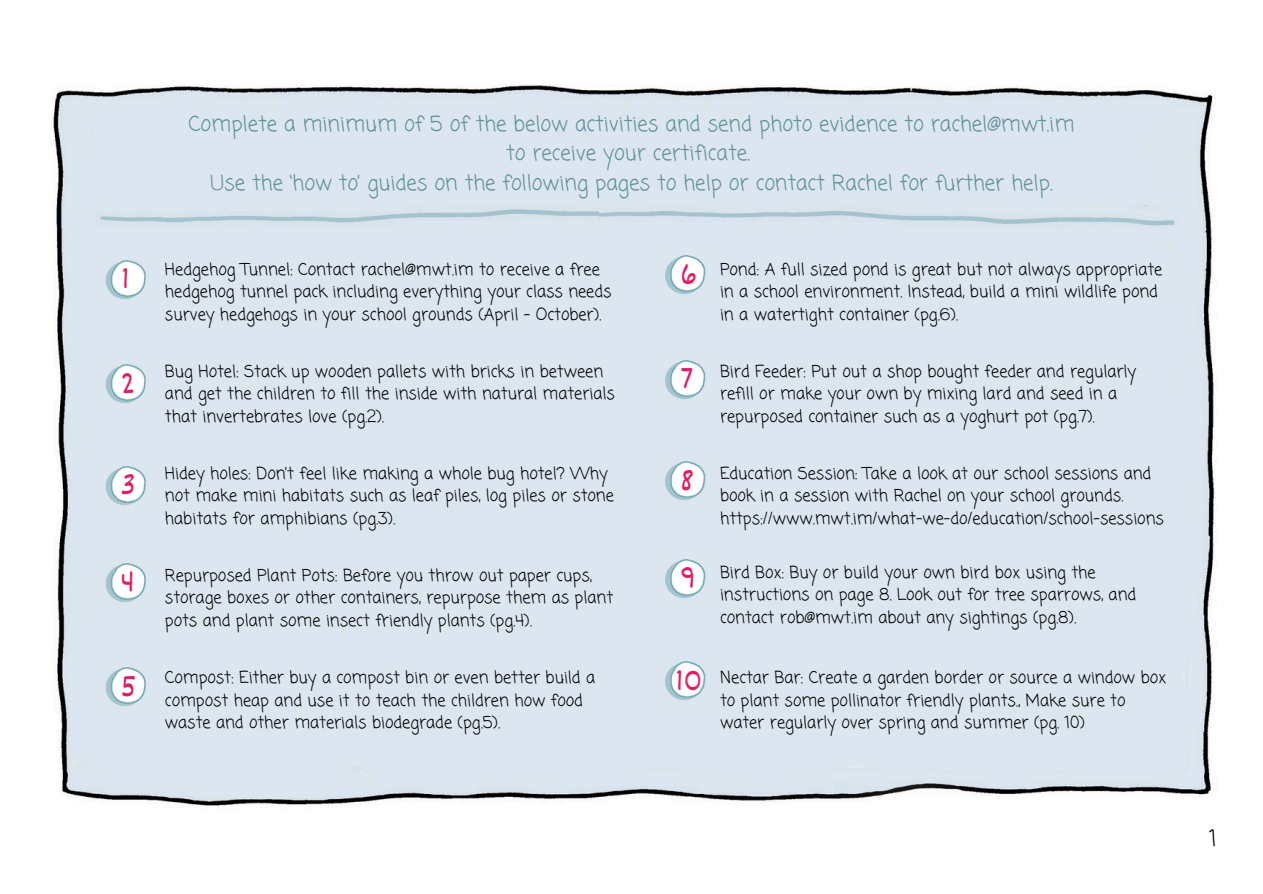
<style>
.page{position:relative;width:1263px;height:894px;background:#fff}
.page>*{position:absolute;margin:0;border:0;box-sizing:border-box;transform-origin:0 0}
.t1{font:29.7px "Dekko";color:#e11e64}
.t2{font:22.5px "Coming Soon";color:#000}
.t3{font:21px/29.2px "Coming Soon";color:#60909a;text-align:center}
.t4{font:16.5px/22.5px "Coming Soon";color:#000}
</style>
<div class="page">
<img style="left:53px;top:85px;width:1162px;height:721px">
<div style="left:68px;top:171px;width:1055px;height:569px;background:#dce6f0"></div>
<div style="left:1016px;top:627px;width:182px;height:156px;background:#dce6f0"></div>
<img style="left:89px;top:203px;width:604px;height:25px">
<img style="left:102px;top:363px;width:47px;height:45px">
<div style="left:114px;top:369px;width:27px;height:26px;background:#fff;border-radius:50%"></div>
<img style="left:102px;top:464px;width:47px;height:45px">
<div style="left:114px;top:470px;width:27px;height:27px;background:#fff;border-radius:50%"></div>
<img style="left:102px;top:561px;width:47px;height:45px">
<div style="left:114px;top:568px;width:27px;height:26px;background:#fff;border-radius:50%"></div>
<img style="left:102px;top:258px;width:47px;height:45px">
<div style="left:114px;top:265px;width:27px;height:26px;background:#fff;border-radius:50%"></div>
<img style="left:662px;top:358px;width:47px;height:45px">
<div style="left:674px;top:364px;width:26px;height:27px;background:#fff;border-radius:50%"></div>
<img style="left:662px;top:460px;width:47px;height:45px">
<div style="left:674px;top:466px;width:26px;height:26px;background:#fff;border-radius:50%"></div>
<img style="left:662px;top:557px;width:47px;height:45px">
<div style="left:674px;top:563px;width:26px;height:27px;background:#fff;border-radius:50%"></div>
<img style="left:662px;top:254px;width:47px;height:45px">
<div style="left:674px;top:260px;width:26px;height:27px;background:#fff;border-radius:50%"></div>
<img style="left:102px;top:665px;width:47px;height:45px">
<div style="left:114px;top:672px;width:27px;height:26px;background:#fff;border-radius:50%"></div>
<img style="left:600px;top:206px;width:586px;height:24px">
<img style="left:662px;top:659px;width:47px;height:45px">
<div style="left:674px;top:666px;width:26px;height:26px;background:#fff;border-radius:50%"></div>
<p class="t3" style="left:188px;top:111px;width:887px">Complete a minimum of 5 of the below activities and send photo evidence to rachel@mwt.im to receive your certificate.<br>Use the ‘how to’ guides on the following pages to help or contact Rachel for further help.</p>
<p class="t1" style="left:122px;top:260px;width:9px">1</p>
<p class="t4" style="left:165px;top:259px;width:448px">Hedgehog Tunnel: Contact rachel@mwt.im to receive a free hedgehog tunnel pack including everything your class needs survey hedgehogs in your school grounds (April - October).</p>
<p class="t1" style="left:680px;top:256px;width:19px">6</p>
<p class="t4" style="left:720px;top:259px;width:444px">Pond: A full sized pond is great but not always appropriate in a school environment. Instead, build a mini wildlife pond in a watertight container (pg.6).</p>
<p class="t1" style="left:121px;top:365px;width:17px">2</p>
<h1 class="t1" style="left:121px;top:466px;width:17px">3</h1>
<p class="t1" style="left:121px;top:563px;width:16px">4</p>
<p class="t4" style="left:165px;top:361px;width:451px">Bug Hotel: Stack up wooden pallets with bricks in between and get the children to fill the inside with natural materials that invertebrates love (pg.2).</p>
<p class="t4" style="left:165px;top:462px;width:450px">Hidey holes: Don’t feel like making a whole bug hotel? Why not make mini habitats such as leaf piles, log piles or stone habitats for amphibians (pg.3).</p>
<p class="t4" style="left:165px;top:565px;width:450px">Repurposed Plant Pots: Before you throw out paper cups, storage boxes or other containers, repurpose them as plant pots and plant some insect friendly plants (pg.4).</p>
<p class="t1" style="left:680px;top:360px;width:15px">7</p>
<p class="t4" style="left:720px;top:361px;width:418px">Bird Feeder: Put out a shop bought feeder and regularly refill or make your own by mixing lard and seed in a repurposed container such as a yoghurt pot (pg.7).</p>
<p class="t1" style="left:680px;top:462px;width:16px">8</p>
<p class="t4" style="left:720px;top:462px;width:445px">Education Session: Take a look at our school sessions and book in a session with Rachel on your school grounds. https://www.mwt.im/what-we-do/education/school-sessions</p>
<p class="t1" style="left:680px;top:559px;width:18px">9</p>
<p class="t4" style="left:720px;top:561px;width:418px">Bird Box: Buy or build your own bird box using the instructions on page 8. Look out for tree sparrows, and contact rob@mwt.im about any sightings (pg.8).</p>
<p class="t1" style="left:121px;top:667px;width:18px">5</p>
<p class="t4" style="left:165px;top:667px;width:432px">Compost: Either buy a compost bin or even better build a compost heap and use it to teach the children how food waste and other materials biodegrade (pg.5).</p>
<p class="t1" style="left:676px;top:661px;width:28px">10</p>
<p class="t4" style="left:720px;top:667px;width:448px">Nectar Bar: Create a garden border or source a window box to plant some pollinator friendly plants., Make sure to water regularly over spring and summer (pg. 10)</p>
<p class="t2" style="left:1209px;top:822px;width:9px">1</p>
</div>
